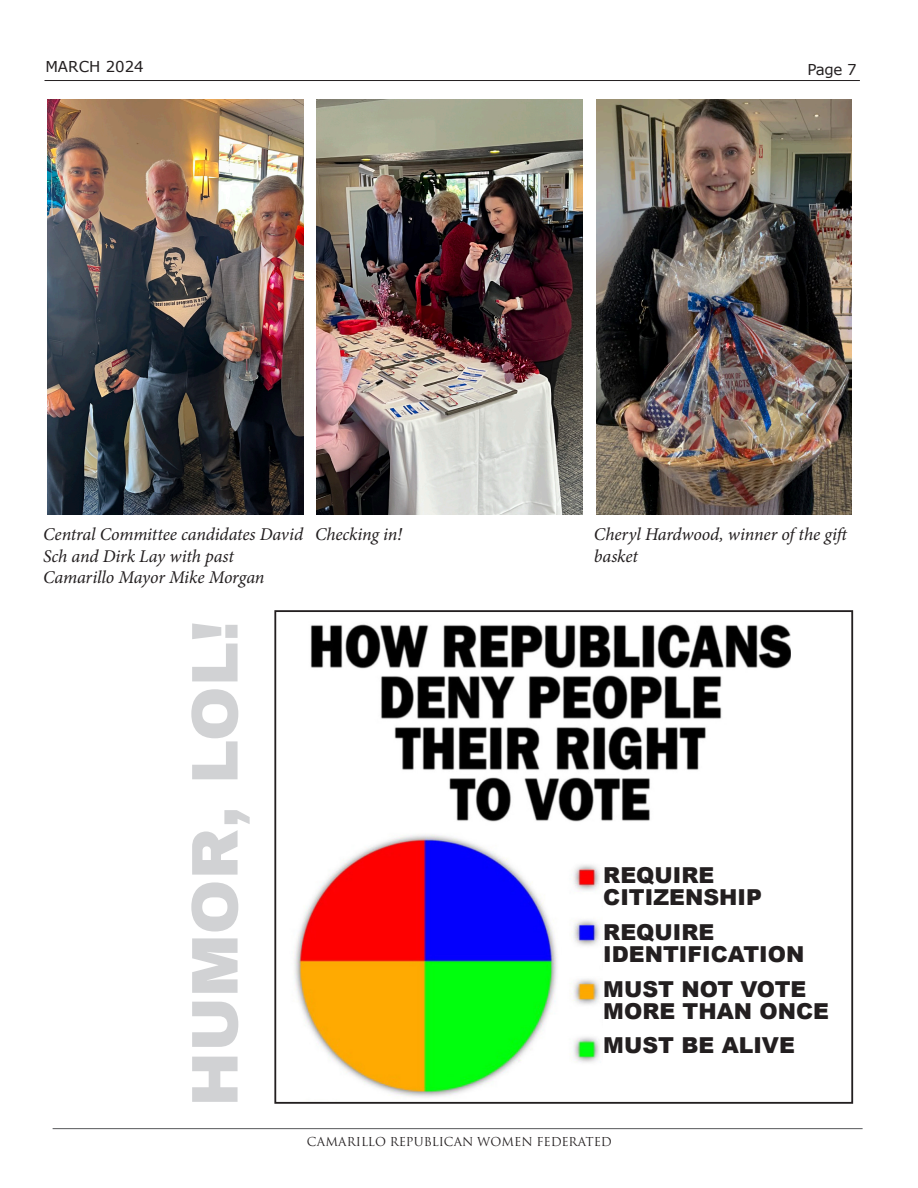
<style>
.page{position:relative;width:918px;height:1188px;background:#fff}
.page>*{position:absolute;margin:0;border:0;box-sizing:border-box;transform-origin:0 0}
.t1{font:900 66px "Archivo";color:#d1d2d4}
.t2{font:900 21.9px/21.9px "Arial";color:#231f20}
.t3{font:italic 18px/21.6px "Minion Pro";letter-spacing:-.005em;color:#231f20}
.t4{font:15px "Verdana";color:#231f20}
.t5{font:12px "Trajan Pro 3";color:#231f20}
</style>
<div class="page">
<img style="left:294px;top:624px;width:497px;height:474px">
<div style="left:274px;top:610px;width:579px;height:494px;border:2px solid #231f20"></div>
<img style="left:48px;top:99px;width:255px;height:416px">
<hr style="left:53px;top:1128px;width:810px;height:1px;background:#57585a">
<hr style="left:45px;top:80px;width:815px;height:1px;background:#231f20">
<div style="left:603px;top:867px;width:236px;height:217px;background:#fff"></div>
<img style="left:317px;top:99px;width:266px;height:416px">
<img style="left:597px;top:99px;width:255px;height:416px">
<p class="t4" style="left:45px;top:57px;width:100px">MARCH 2024</p>
<p class="t4" style="left:807px;top:60px;width:51px">Page 7</p>
<p class="t3" style="left:43px;top:524px;width:262px">Central Committee candidates David</p>
<p class="t3" style="left:43px;top:545px;width:223px">Sch and Dirk Lay with past<br>Camarillo Mayor Mike Morgan</p>
<p class="t3" style="left:315px;top:524px;width:89px">Checking in!</p>
<p class="t3" style="left:594px;top:524px;width:258px">Cheryl Hardwood, winner of the gift basket</p>
<p class="t1" style="left:174px;top:1107px;width:488px;rotate:-90deg">HUMOR, LOL!</p>
<p class="t2" style="left:603px;top:864px;width:113px">REQUIRE</p>
<p class="t2" style="left:603px;top:886px;width:160px">CITIZENSHIP</p>
<p class="t2" style="left:603px;top:921px;width:113px">REQUIRE</p>
<p class="t2" style="left:603px;top:942px;width:203px">IDENTIFICATION</p>
<p class="t2" style="left:603px;top:977px;width:227px">MUST NOT VOTE<br>MORE THAN ONCE</p>
<p class="t2" style="left:603px;top:1034px;width:193px">MUST BE ALIVE</p>
<p class="t5" style="left:307px;top:1133px;width:306px">CAMARILLO REPUBLICAN WOMEN FEDERATED</p>
</div>
